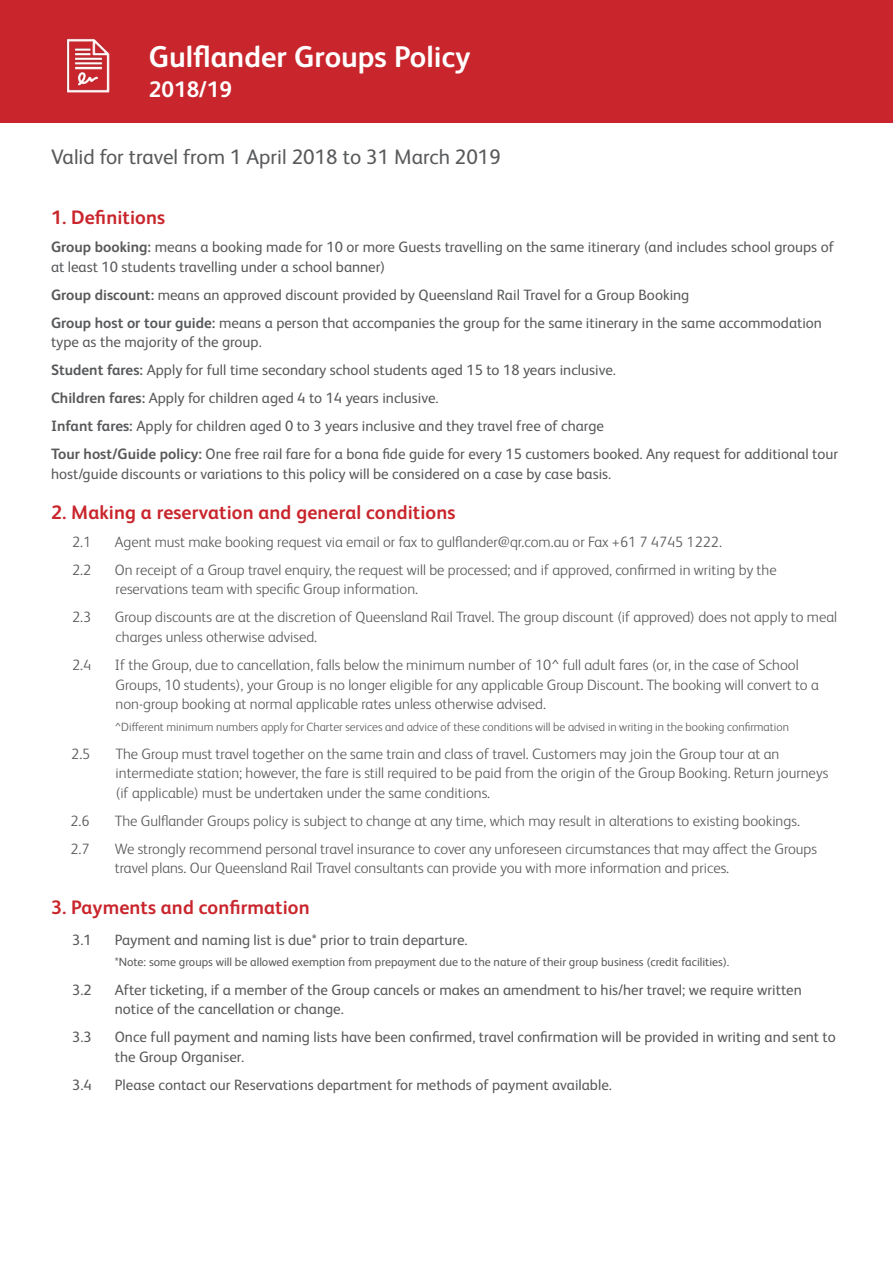
<style>
.page{position:relative;width:893px;height:1263px;background:#fff}
.page>*{position:absolute;margin:0;border:0;box-sizing:border-box;transform-origin:0 0}
.t1{font:700 30px "FS Albert Pro";color:#fff}
.t2{font:700 22.5px "FS Albert Pro";color:#fff}
.t3{font:21px "FS Albert Pro";color:#58595b}
.t4{font:700 19.5px "FS Albert Pro";letter-spacing:.005em;color:#c9252c}
.t5{font:300 15px/19.5px "FS Albert Pro";color:#58595b}
.t6{font:15px/28px "FS Albert Pro";color:#58595b}
.t7{font:300 12px "FS Albert Pro";color:#58595b}
.t8{font:12px "FS Albert Pro";color:#58595b}
.s1{font-weight:700}
</style>
<div class="page">
<div style="left:0;top:0;width:893px;height:123px;background:#c9252c"></div>
<img style="left:66px;top:38px;width:44px;height:55px">
<h1 class="t1" style="left:149px;top:35px;width:323px">Gulflander Groups Policy</h1>
<h2 class="t2" style="left:149px;top:73px;width:85px">2018/19</h2>
<h3 class="t3" style="left:51px;top:142px;width:451px">Valid for travel from 1 April 2018 to 31 March 2019</h3>
<h3 class="t4" style="left:51px;top:204px;width:116px">1. Definitions</h3>
<p class="t6" style="left:51px;top:236px;width:784px;line-height:19.5px"><span class="s1">Group booking:</span> means a booking made for 10 or more Guests travelling on the same itinerary (and includes school groups of at least 10 students travelling under a school banner)</p>
<p class="t6" style="left:51px;top:279px;width:772px"><span class="s1">Group discount:</span> means an approved discount provided by Queensland Rail Travel for a Group Booking<br><span class="s1">Group host or tour guide:</span> means a person that accompanies the group for the same itinerary in the same accommodation</p>
<p class="t6" style="left:51px;top:327px;width:789px">type as the majority of the group.<br><span class="s1">Student fares:</span> Apply for full time secondary school students aged 15 to 18 years inclusive.<br><span class="s1">Children fares:</span> Apply for children aged 4 to 14 years inclusive.<br><span class="s1">Infant fares:</span> Apply for children aged 0 to 3 years inclusive and they travel free of charge<br><span class="s1">Tour host/Guide policy:</span> One free rail fare for a bona fide guide for every 15 customers booked. Any request for additional tour</p>
<p class="t6" style="left:51px;top:458px;width:562px">host/guide discounts or variations to this policy will be considered on a case by case basis.</p>
<h3 class="t4" style="left:51px;top:498px;width:406px">2. Making a reservation and general conditions</h3>
<p class="t5" style="left:72px;top:531px;width:21px">2.1</p>
<p class="t5" style="left:115px;top:531px;width:609px">Agent must make booking request via email or fax to gulflander@qr.com.au or Fax +61 7 4745 1222.</p>
<p class="t5" style="left:72px;top:559px;width:21px">2.2</p>
<p class="t5" style="left:115px;top:559px;width:663px">On receipt of a Group travel enquiry, the request will be processed; and if approved, confirmed in writing by the reservations team with specific Group information.</p>
<p class="t5" style="left:72px;top:607px;width:21px">2.3</p>
<p class="t5" style="left:115px;top:607px;width:724px">Group discounts are at the discretion of Queensland Rail Travel. The group discount (if approved) does not apply to meal charges unless otherwise advised.</p>
<p class="t5" style="left:72px;top:654px;width:21px">2.4</p>
<p class="t5" style="left:115px;top:654px;width:705px">If the Group, due to cancellation, falls below the minimum number of 10^ full adult fares (or, in the case of School<br>Groups, 10 students), your Group is no longer eligible for any applicable Group Discount. The booking will convert to a non-group booking at normal applicable rates unless otherwise advised.</p>
<p class="t7" style="left:115px;top:718px;width:676px">^Different minimum numbers apply for Charter services and advice of these conditions will be advised in writing in the booking confirmation</p>
<p class="t5" style="left:71px;top:743px;width:21px">2.5</p>
<p class="t5" style="left:116px;top:743px;width:714px">The Group must travel together on the same train and class of travel. Customers may join the Group tour at an intermediate station; however, the fare is still required to be paid from the origin of the Group Booking. Return journeys (if applicable) must be undertaken under the same conditions.</p>
<p class="t5" style="left:71px;top:810px;width:21px">2.6</p>
<p class="t5" style="left:115px;top:810px;width:687px">The Gulflander Groups policy is subject to change at any time, which may result in alterations to existing bookings.</p>
<p class="t5" style="left:71px;top:838px;width:21px">2.7</p>
<p class="t5" style="left:115px;top:838px;width:704px">We strongly recommend personal travel insurance to cover any unforeseen circumstances that may affect the Groups travel plans. Our Queensland Rail Travel consultants can provide you with more information and prices.</p>
<h3 class="t4" style="left:51px;top:893px;width:260px">3. Payments and confirmation</h3>
<p class="t6" style="left:72px;top:925px;width:21px">3.1</p>
<p class="t6" style="left:115px;top:925px;width:354px">Payment and naming list is due* prior to train departure.</p>
<p class="t8" style="left:115px;top:954px;width:616px">*Note: some groups will be allowed exemption from prepayment due to the nature of their group business (credit facilities).</p>
<p class="t6" style="left:72px;top:974px;width:21px">3.2</p>
<p class="t6" style="left:115px;top:978px;width:688px;line-height:19.5px">After ticketing, if a member of the Group cancels or makes an amendment to his/her travel; we require written notice of the cancellation or change.</p>
<p class="t6" style="left:72px;top:1022px;width:21px">3.3</p>
<p class="t6" style="left:115px;top:1026px;width:722px;line-height:19.5px">Once full payment and naming lists have been confirmed, travel confirmation will be provided in writing and sent to the Group Organiser.</p>
<p class="t6" style="left:72px;top:1069px;width:21px">3.4</p>
<p class="t6" style="left:115px;top:1069px;width:499px">Please contact our Reservations department for methods of payment available.</p>
</div>
